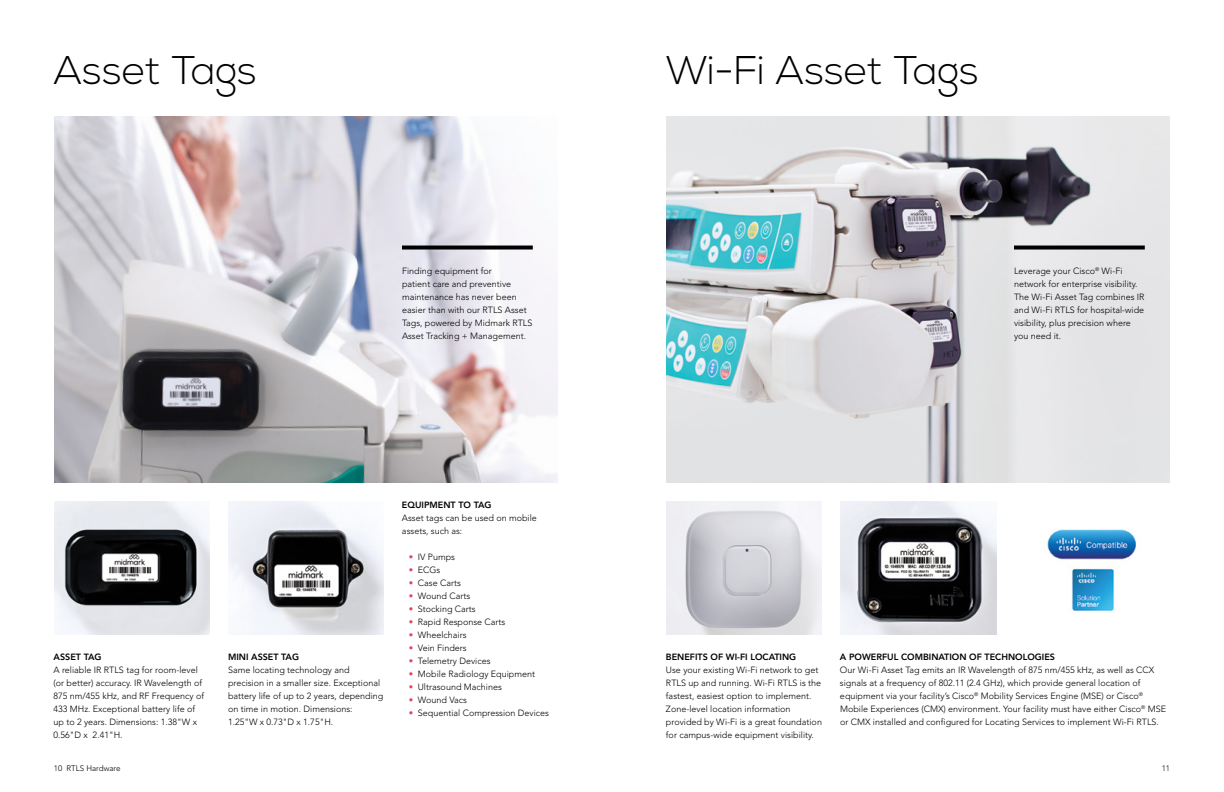
<style>
.page{position:relative;width:1224px;height:792px;background:#fff}
.page>*{position:absolute;margin:0;border:0;box-sizing:border-box;transform-origin:0 0}
.t1{font:300 40px "Nexa";color:#000}
.t2{font:300 9px/13px "Avenir";color:#000}
.t3{font:800 9px "Avenir";color:#000}
.t4{font:300 8px "Avenir";color:#000}
.s1{color:#e34461}
</style>
<div class="page">
<img style="left:54px;top:117px;width:504px;height:366px">
<img style="left:54px;top:501px;width:156px;height:134px">
<img style="left:228px;top:501px;width:156px;height:134px">
<svg style="left:402px;top:246px;width:131px;height:4px"></svg>
<img style="left:666px;top:117px;width:504px;height:366px">
<img style="left:666px;top:501px;width:156px;height:134px">
<img style="left:840px;top:501px;width:156px;height:134px">
<svg style="left:1014px;top:246px;width:131px;height:4px"></svg>
<img style="left:1047px;top:529px;width:89px;height:82px">
<h1 class="t1" style="left:54px;top:47px;width:205px">Asset Tags</h1>
<p class="t2" style="left:402px;top:264px;width:132px">Finding equipment for<br>patient care and preventive maintenance has never been easier than with our RTLS Asset<br>Tags, powered by Midmark RTLS<br>Asset Tracking + Management.</p>
<p class="t3" style="left:54px;top:651px;width:49px">ASSET TAG</p>
<p class="t2" style="left:54px;top:663px;width:152px">A reliable IR RTLS tag for room-level (or better) accuracy. IR Wavelength of<br>875 nm/455 kHz, and RF Frequency of<br>433 MHz. Exceptional battery life of up to 2 years. Dimensions: 1.38"W x<br>0.56"D x 2.41"H.</p>
<p class="t3" style="left:228px;top:652px;width:73px">MINI ASSET TAG</p>
<p class="t2" style="left:228px;top:663px;width:157px">Same locating technology and precision in a smaller size. Exceptional battery life of up to 2 years, depending on time in motion. Dimensions:<br>1.25"W x 0.73"D x 1.75"H.</p>
<p class="t3" style="left:402px;top:499px;width:91px">EQUIPMENT TO TAG</p>
<p class="t2" style="left:402px;top:511px;width:136px">Asset tags can be used on mobile assets, such as:</p>
<p class="t2" style="left:409px;top:550px;width:48px"><span class="s1">•</span> IV Pumps</p>
<p class="t2" style="left:409px;top:563px;width:33px"><span class="s1">•</span> ECGs</p>
<p class="t2" style="left:409px;top:576px;width:54px"><span class="s1">•</span> Case Carts</p>
<p class="t2" style="left:409px;top:589px;width:63px"><span class="s1">•</span> Wound Carts</p>
<p class="t2" style="left:409px;top:602px;width:68px"><span class="s1">•</span> Stocking Carts</p>
<p class="t2" style="left:409px;top:615px;width:98px"><span class="s1">•</span> Rapid Response Carts</p>
<p class="t2" style="left:409px;top:628px;width:59px"><span class="s1">•</span> Wheelchairs</p>
<p class="t2" style="left:409px;top:641px;width:59px"><span class="s1">•</span> Vein Finders</p>
<p class="t2" style="left:409px;top:654px;width:83px"><span class="s1">•</span> Telemetry Devices</p>
<p class="t2" style="left:409px;top:667px;width:128px"><span class="s1">•</span> Mobile Radiology Equipment</p>
<p class="t2" style="left:409px;top:680px;width:95px"><span class="s1">•</span> Ultrasound Machines</p>
<p class="t2" style="left:409px;top:693px;width:60px"><span class="s1">•</span> Wound Vacs</p>
<p class="t2" style="left:409px;top:706px;width:142px"><span class="s1">•</span> Sequential Compression Devices</p>
<h1 class="t1" style="left:666px;top:47px;width:315px">Wi-Fi Asset Tags</h1>
<p class="t2" style="left:1014px;top:264px;width:132px">Leverage your Cisco<sup>®</sup> Wi-Fi network for enterprise visibility.<br>The Wi-Fi Asset Tag combines IR and Wi-Fi RTLS for hospital-wide visibility, plus precision where you need it.</p>
<p class="t3" style="left:666px;top:652px;width:132px">BENEFITS OF WI-FI LOCATING</p>
<p class="t2" style="left:666px;top:663px;width:158px">Use your existing Wi-Fi network to get RTLS up and running. Wi-Fi RTLS is the fastest, easiest option to implement.<br>Zone-level location information provided by Wi-Fi is a great foundation for campus-wide equipment visibility.</p>
<p class="t3" style="left:840px;top:652px;width:217px">A POWERFUL COMBINATION OF TECHNOLOGIES</p>
<p class="t2" style="left:840px;top:663px;width:328px">Our Wi-Fi Asset Tag emits an IR Wavelength of 875 nm/455 kHz, as well as CCX signals at a frequency of 802.11 (2.4 GHz), which provide general location of equipment via your facility’s Cisco<sup>®</sup> Mobility Services Engine (MSE) or Cisco<sup>® </sup>Mobile Experiences (CMX) environment. Your facility must have either Cisco<sup>®</sup> MSE or CMX installed and configured for Locating Services to implement Wi-Fi RTLS.</p>
<p class="t4" style="left:54px;top:764px;width:68px">10 RTLS Hardware</p>
<p class="t4" style="left:1162px;top:764px;width:10px">11</p>
</div>
